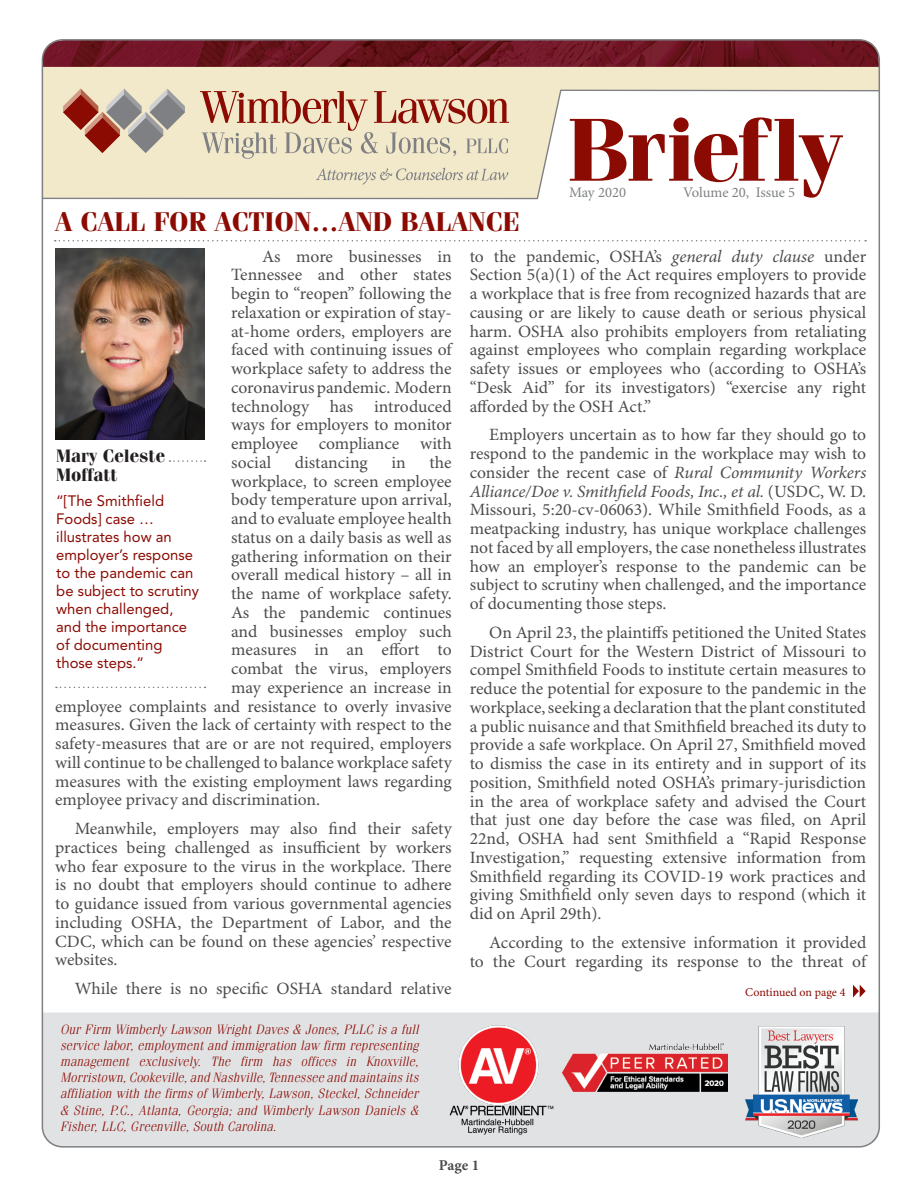
<style>
.page{position:relative;width:918px;height:1188px;background:#fff}
.page>*{position:absolute;margin:0;border:0;box-sizing:border-box;transform-origin:0 0}
.t1{font:700 89.25px "Fenice";letter-spacing:-.015em;color:#8b0a02;scale:1.04 1}
.t2{font:700 27px "Fenice";color:#8b0a02}
.t3{font:700 18px/19.5px "Fenice";color:#231f20}
.t4{font:17.25px/18.8px "Minion Pro";letter-spacing:-.005em;color:#4b4c4d;text-align:justify}
.t5{font:15px/18px "Avenir LT Std";color:#8b0a02}
.t6{font:700 15px "Minion Pro";color:#4b4c4d}
.t7{font:14.55px "Minion Pro";letter-spacing:-.005em;color:#7e8083}
.t8{font:italic 300 13.5px/16.2px "Fenice";color:#8b0a02;text-align:justify}
.t9{font:12px "Minion Pro";letter-spacing:-.005em;color:#8b0a02}
.s1{font-style:italic}
</style>
<div class="page">
<div style="left:41px;top:1012px;width:838px;height:134px;background:#e1e2e4"></div>
<img style="left:443px;top:1019px;width:117px;height:126px">
<img style="left:745px;top:1026px;width:112px;height:112px">
<div style="left:45px;top:67px;width:832px;height:22px;background:#f2e8ca"></div>
<svg style="left:41px;top:89px;width:836px;height:111px"></svg>
<svg style="left:55px;top:240px;width:811px;height:2px"></svg>
<img style="left:55px;top:249px;width:149px;height:190px">
<svg style="left:56px;top:687px;width:150px;height:1px"></svg>
<svg style="left:170px;top:460px;width:36px;height:2px"></svg>
<img style="left:563px;top:1043px;width:164px;height:49px">
<svg style="left:853px;top:985px;width:13px;height:13px"></svg>
<img style="left:42px;top:40px;width:837px;height:27px">
<h2 class="t2" style="left:55px;top:206px;width:466px">A CALL FOR ACTION…AND BALANCE</h2>
<h1 class="t1" style="left:567px;top:96px;width:266px">Briefly</h1>
<p class="t7" style="left:569px;top:184px;width:58px">May 2020</p>
<p class="t7" style="left:683px;top:184px;width:114px">Volume 20, Issue 5</p>
<p class="t4" style="left:231px;top:247px;width:222px;text-indent:31px">As more businesses in Tennessee and other states begin to “reopen” following the relaxation or expiration of stay&shy;at-home orders, employers are faced with continuing issues of workplace safety to address the coronavirus pandemic. Modern technology has introduced ways for employers to monitor employee compliance with social</p>
<p class="t3" style="left:56px;top:445px;width:111px">Mary Celeste<br>Moffatt</p>
<p class="t5" style="left:56px;top:492px;width:144px">“[The Smithfield<br>Foods] case … illustrates how an employer’s response to the pandemic can be subject to scrutiny when challenged, and the importance of documenting those steps.”</p>
<p class="t4" style="left:295px;top:454px;width:74px">distancing</p>
<p class="t4" style="left:391px;top:454px;width:16px">in</p>
<p class="t4" style="left:429px;top:454px;width:24px">the</p>
<p class="t4" style="left:231px;top:472px;width:222px">workplace, to screen employee</p>
<p class="t4" style="left:231px;top:491px;width:222px">body temperature upon arrival,</p>
<p class="t4" style="left:231px;top:510px;width:222px">and to evaluate employee health</p>
<p class="t4" style="left:231px;top:529px;width:222px">status on a daily basis as well as</p>
<p class="t4" style="left:231px;top:547px;width:222px">gathering information on their</p>
<p class="t4" style="left:231px;top:566px;width:222px">overall medical history – all in</p>
<p class="t4" style="left:231px;top:585px;width:222px">the name of workplace safety.</p>
<p class="t4" style="left:231px;top:604px;width:222px">As the pandemic continues</p>
<p class="t4" style="left:231px;top:622px;width:222px">and businesses employ such</p>
<p class="t4" style="left:231px;top:641px;width:222px">measures in an effort to</p>
<p class="t4" style="left:231px;top:660px;width:222px">combat the virus, employers</p>
<p class="t4" style="left:231px;top:679px;width:222px">may experience an increase in</p>
<p class="t4" style="left:55px;top:697px;width:398px">employee complaints and resistance to overly invasive</p>
<p class="t4" style="left:55px;top:716px;width:398px">measures. Given the lack of certainty with respect to the</p>
<p class="t4" style="left:55px;top:735px;width:398px">safety-measures that are or are not required, employers</p>
<p class="t4" style="left:55px;top:754px;width:398px">will continue to be challenged to balance workplace safety</p>
<p class="t4" style="left:55px;top:772px;width:398px">measures with the existing employment laws regarding</p>
<p class="t4" style="left:55px;top:791px;width:266px">employee privacy and discrimination.</p>
<p class="t4" style="left:55px;top:820px;width:398px;text-indent:19px">Meanwhile, employers may also find their safety practices being challenged as insufficient by workers who fear exposure to the virus in the workplace. There is no doubt that employers should continue to adhere to guidance issued from various governmental agencies including OSHA, the Department of Labor, and the CDC, which can be found on these agencies’ respective websites.</p>
<p class="t4" style="left:75px;top:980px;width:379px">While there is no specific OSHA standard relative</p>
<p class="t8" style="left:60px;top:1021px;width:360px">Our Firm Wimberly Lawson Wright Daves &amp; Jones, PLLC is a full service labor, employment and immigration law firm representing management exclusively. The firm has offices in Knoxville, Morristown, Cookeville, and Nashville, Tennessee and maintains its affiliation with the firms of Wimberly, Lawson, Steckel, Schneider &amp; Stine, P.C., Atlanta, Georgia; and Wimberly Lawson Daniels &amp; Fisher, LLC, Greenville, South Carolina.</p>
<p class="t4" style="left:470px;top:247px;width:398px">to the pandemic, OSHA’s <span class="s1">general duty clause</span> under Section 5(a)(1) of the Act requires employers to provide a workplace that is free from recognized hazards that are causing or are likely to cause death or serious physical harm. OSHA also prohibits employers from retaliating against employees who complain regarding workplace safety issues or employees who (according to OSHA’s “Desk Aid” for its investigators) “exercise any right afforded by the OSH Act.”</p>
<p class="t4" style="left:470px;top:426px;width:398px;text-indent:19px">Employers uncertain as to how far they should go to respond to the pandemic in the workplace may wish to consider the recent case of <span class="s1">Rural Community Workers Alliance/Doe v. Smithfield Foods, Inc., et al.</span> (USDC, W. D.<br>Missouri, 5:20-cv-06063). While Smithfield Foods, as a meatpacking industry, has unique workplace challenges not faced by all employers, the case nonetheless illustrates how an employer’s response to the pandemic can be subject to scrutiny when challenged, and the importance of documenting those steps.</p>
<p class="t4" style="left:470px;top:624px;width:398px;text-indent:19px">On April 23, the plaintiffs petitioned the United States District Court for the Western District of Missouri to compel Smithfield Foods to institute certain measures to reduce the potential for exposure to the pandemic in the workplace, seeking a declaration that the plant constituted a public nuisance and that Smithfield breached its duty to provide a safe workplace. On April 27, Smithfield moved to dismiss the case in its entirety and in support of its position, Smithfield noted OSHA’s primary-jurisdiction in the area of workplace safety and advised the Court that just one day before the case was filed, on April 22nd, OSHA had sent Smithfield a “Rapid Response Investigation,” requesting extensive information from Smithfield regarding its COVID-19 work practices and giving Smithfield only seven days to respond (which it did on April 29th).</p>
<p class="t4" style="left:470px;top:934px;width:398px;text-align:right">According to the extensive information it provided<br>to the Court regarding its response to the threat of</p>
<p class="t9" style="left:745px;top:985px;width:102px">Continued on page 4</p>
<p class="t6" style="left:439px;top:1155px;width:42px">Page 1</p>
</div>
